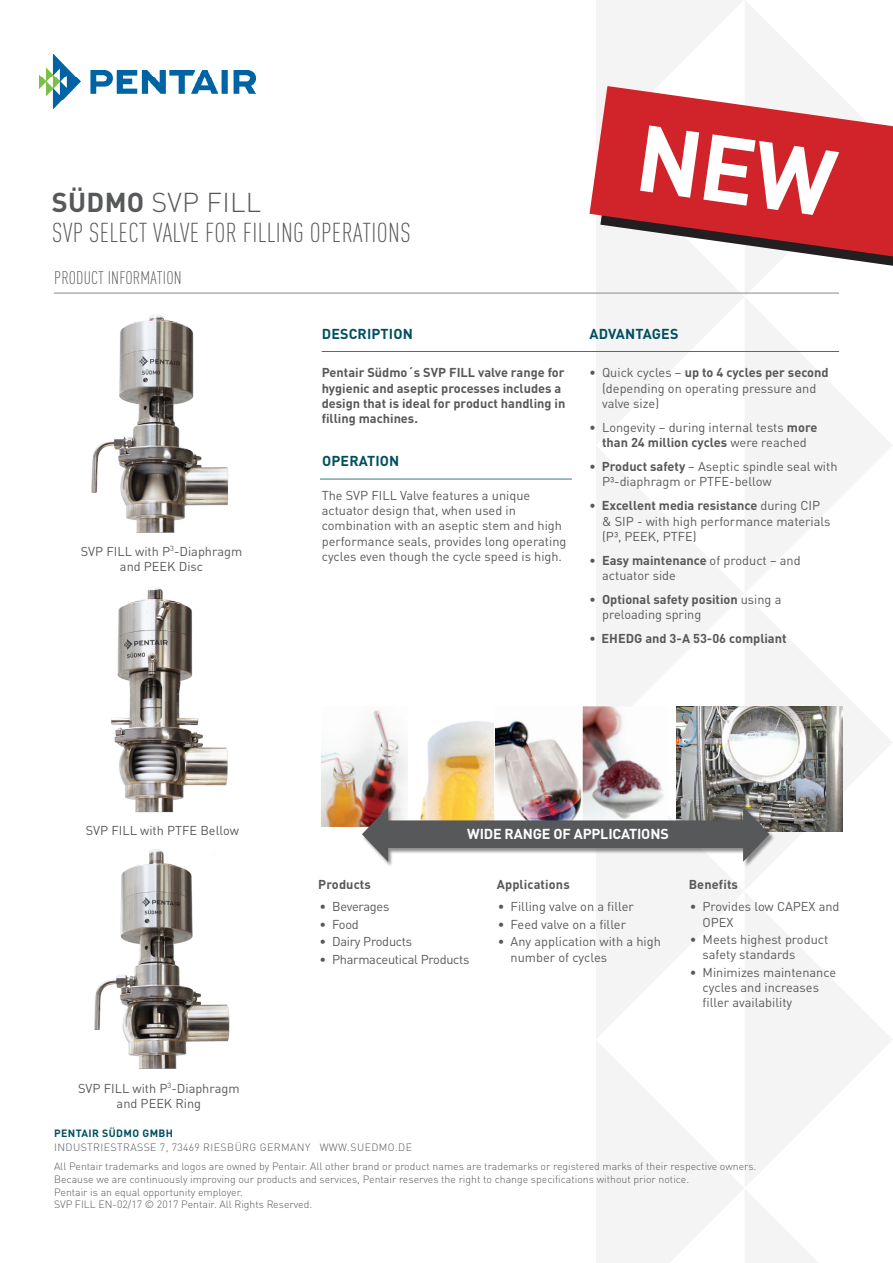
<style>
.page{position:relative;width:893px;height:1263px;background:#fff}
.page>*{position:absolute;margin:0;border:0;box-sizing:border-box;transform-origin:0 0}
.C_Descriptor_Title{font:300 condensed 27px "DIN Pro";letter-spacing:.01em;color:#57585a}
.titel_light_CV{font:300 27px "DIN Pro";letter-spacing:.01em;color:#57585a}
.C_TitleSection{font:300 condensed 18px "DIN Pro";letter-spacing:.01em;color:#57585a}
.C_SubTitleBody0track{font:700 14.25px "DIN Pro";letter-spacing:.01em;color:#004f60}
.C_BodyCopy{font:700 14.25px "DIN Pro";letter-spacing:-.01em;color:#fff}
.regular_8_5_10_2_CV{font:12.75px/15.3px "DIN Pro";color:#57585a}
.BULLETS_body_copy_M{font:12.75px/15.3px "DIN Pro";color:#57585a}
.regular_8_5_10_2_CV-2{font:700 12.75px/15.3px "DIN Pro";color:#57585a}
.BULLETS_body_copy_M-2{font:700 12.75px/15.3px "DIN Pro";color:#57585a}
.regular_8_5_10_2_CV-3{font:12.75px "DIN Pro";letter-spacing:-.02em;color:#57585a}
.C_BodyCopy-2{font:700 12.75px "DIN Pro";letter-spacing:.01em;color:#57585a}
.t1{font:300 10.5px "DIN Pro";color:#57585a}
.t2{font:300 10.5px "DIN Pro";letter-spacing:.04em;color:#57585a}
.t3{font:700 10.5px "DIN Pro";letter-spacing:.04em;color:#004f60}
.s1{font-weight:700}
.s2{font-weight:400}
</style>
<div class="page">
<svg style="left:596px;top:0;width:234px;height:86px;fill:#f4f4f4"></svg>
<svg style="left:596px;top:256px;width:295px;height:189px"></svg>
<svg style="left:596px;top:445px;width:296px;height:297px"></svg>
<svg style="left:596px;top:742px;width:296px;height:356px"></svg>
<svg style="left:596px;top:1039px;width:237px;height:224px;fill:#f4f4f4"></svg>
<img style="left:40px;top:54px;width:216px;height:55px">
<hr style="left:54px;top:293px;width:785px;height:1px;background:#87898c">
<hr style="left:322px;top:351px;width:517px;height:1px;background:#3d7183">
<img style="left:677px;top:706px;width:165px;height:126px">
<img style="left:321px;top:710px;width:173px;height:116px">
<img style="left:496px;top:721px;width:85px;height:86px">
<img style="left:583px;top:706px;width:85px;height:101px">
<div style="left:363px;top:807px;width:412px;height:60px;background:#231f20;opacity:.5"></div>
<svg style="left:362px;top:807px;width:407px;height:55px"></svg>
<img style="left:91px;top:314px;width:138px;height:219px">
<img style="left:111px;top:587px;width:117px;height:226px">
<img style="left:94px;top:849px;width:136px;height:220px">
<hr style="left:320px;top:479px;width:252px;height:1px;background:#3d7183">
<svg style="left:600px;top:256px;width:293px;height:10px;fill:#f4f4f4"></svg>
<svg style="left:589px;top:86px;width:304px;height:170px;fill:#d1232a"></svg>
<div style="left:640px;top:125px;width:199px;height:92px;background:#d1232a"></div>
<p class="titel_light_CV" style="left:52px;top:182px;width:211px"><span class="s1">SÜDMO</span> SVP FILL</p>
<p class="C_Descriptor_Title" style="left:52px;top:214px;width:360px">SVP SELECT VALVE FOR FILLING OPERATIONS</p>
<p class="C_TitleSection" style="left:54px;top:265px;width:129px">PRODUCT INFORMATION</p>
<p class="regular_8_5_10_2_CV" style="left:81px;top:542px;width:163px;text-align:center">SVP FILL with P<sup>3</sup>-Diaphragm and PEEK Disc</p>
<p class="regular_8_5_10_2_CV" style="left:86px;top:821px;width:155px">SVP FILL with PTFE Bellow</p>
<p class="regular_8_5_10_2_CV" style="left:78px;top:1079px;width:163px;text-align:center">SVP FILL with P<sup>3</sup>-Diaphragm and PEEK Ring</p>
<p class="C_SubTitleBody0track" style="left:322px;top:322px;width:93px">DESCRIPTION</p>
<p class="C_SubTitleBody0track" style="left:589px;top:322px;width:90px">ADVANTAGES</p>
<p class="regular_8_5_10_2_CV-2" style="left:322px;top:364px;width:245px">Pentair Südmo´s SVP FILL valve range for hygienic and aseptic processes includes a design that is ideal for product handling in filling machines.</p>
<p class="C_SubTitleBody0track" style="left:322px;top:449px;width:79px">OPERATION</p>
<p class="regular_8_5_10_2_CV" style="left:322px;top:486px;width:246px">The SVP FILL Valve features a unique actuator design that, when used in combination with an aseptic stem and high performance seals, provides long operating cycles even though the cycle speed is high.</p>
<p class="BULLETS_body_copy_M" style="left:602px;top:364px;width:228px;text-indent:-13px"><span class="s1">•</span> Quick cycles – <span class="s1">up to 4 cycles per second </span>(depending on operating pressure and valve size)</p>
<p class="BULLETS_body_copy_M" style="left:589px;top:418px;width:229px;text-align:center"><span class="s1">•</span> Longevity – during internal tests <span class="s1">more than 24 million cycles</span> were reached</p>
<p class="BULLETS_body_copy_M" style="left:602px;top:458px;width:237px;text-indent:-13px"><span class="s1">• Product safety</span> – Aseptic spindle seal with<br>P³-diaphragm or PTFE-bellow</p>
<p class="BULLETS_body_copy_M" style="left:602px;top:497px;width:230px;text-indent:-13px"><span class="s1">• Excellent media resistance</span> during CIP &amp; SIP - with high performance materials (P³, PEEK, PTFE)</p>
<p class="BULLETS_body_copy_M" style="left:602px;top:551px;width:200px;text-indent:-13px"><span class="s1">• Easy maintenance</span> of product – and actuator side</p>
<p class="BULLETS_body_copy_M-2" style="left:602px;top:590px;width:181px;text-indent:-13px">• Optional safety position <span class="s2">using a preloading spring</span></p>
<p class="BULLETS_body_copy_M-2" style="left:589px;top:630px;width:199px">• EHEDG and 3-A 53-06 compliant</p>
<p class="C_BodyCopy" style="left:467px;top:822px;width:203px">WIDE RANGE OF APPLICATIONS</p>
<p class="C_BodyCopy-2" style="left:318px;top:874px;width:54px">Products</p>
<p class="C_BodyCopy-2" style="left:497px;top:874px;width:74px">Applications</p>
<p class="C_BodyCopy-2" style="left:689px;top:874px;width:51px">Benefits</p>
<p class="regular_8_5_10_2_CV-3" style="left:319px;top:897px;width:72px">• Beverages</p>
<p class="regular_8_5_10_2_CV" style="left:319px;top:915px;width:41px">• Food</p>
<p class="regular_8_5_10_2_CV-3" style="left:319px;top:931px;width:94px">• Dairy Products</p>
<p class="regular_8_5_10_2_CV-3" style="left:319px;top:949px;width:152px">• Pharmaceutical Products</p>
<p class="regular_8_5_10_2_CV" style="left:498px;top:898px;width:138px">• Filling valve on a filler</p>
<p class="regular_8_5_10_2_CV" style="left:498px;top:915px;width:130px">• Feed valve on a filler</p>
<p class="regular_8_5_10_2_CV" style="left:511px;top:933px;width:152px;text-indent:-13px">• Any application with a high number of cycles</p>
<p class="regular_8_5_10_2_CV" style="left:703px;top:898px;width:138px;text-indent:-13px">• Provides low CAPEX and<br>OPEX</p>
<p class="regular_8_5_10_2_CV" style="left:703px;top:930px;width:127px;text-indent:-13px">• Meets highest product safety standards</p>
<p class="regular_8_5_10_2_CV" style="left:703px;top:963px;width:135px;text-indent:-13px">• Minimizes maintenance cycles and increases filler availability</p>
<p class="t3" style="left:54px;top:1124px;width:121px">PENTAIR SÜDMO GMBH</p>
<p class="t2" style="left:54px;top:1139px;width:360px">INDUSTRIESTRASSE 7, 73469 RIESBÜRG GERMANY WWW.SUEDMO.DE</p>
<p class="t1" style="left:54px;top:1158px;width:704px">All Pentair trademarks and logos are owned by Pentair. All other brand or product names are trademarks or registered marks of their respective owners.</p>
<p class="t1" style="left:54px;top:1171px;width:637px">Because we are continuously improving our products and services, Pentair reserves the right to change specifications without prior notice.</p>
<p class="t1" style="left:54px;top:1184px;width:190px">Pentair is an equal opportunity employer.</p>
<p class="t1" style="left:54px;top:1196px;width:260px">SVP FILL EN-02/17 © 2017 Pentair. All Rights Reserved.</p>
</div>
